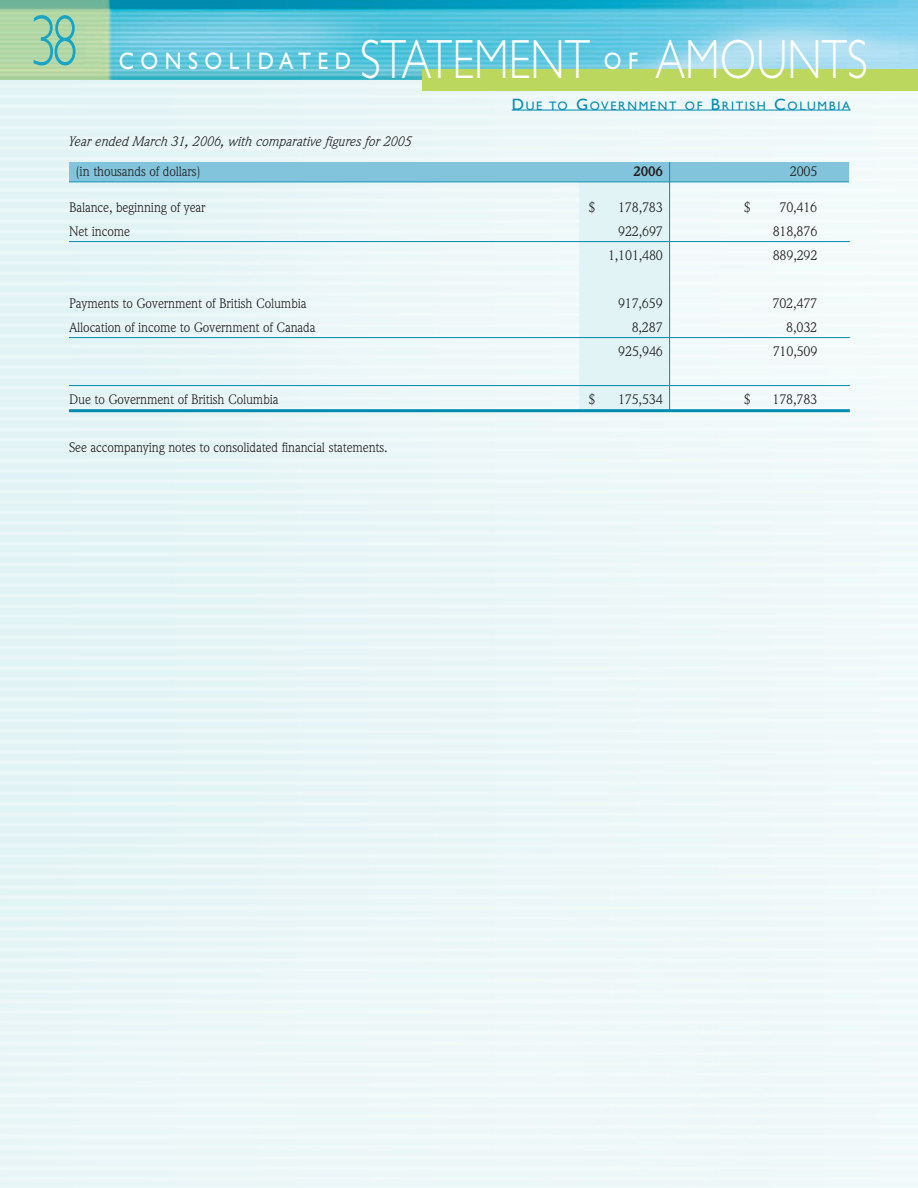
<style>
.page{position:relative;width:918px;height:1188px;background:#fff}
.page>*{position:absolute;margin:0;border:0;box-sizing:border-box;transform-origin:0 0}
.t1{font:300 72px "Gill Sans";color:#19a4c4;scale:.75 1}
.t2{font:300 55.5px "Gill Sans";color:#fff;scale:.8 1}
.t3{font:24px "Gill Sans";letter-spacing:.3em;color:#fff;scale:.9 1}
.t4{font:13.5px "Weidemann";letter-spacing:-.01em;color:#231f20}
.t5{font:italic 13.5px "Weidemann";color:#231f20}
.t6{font:700 13.5px "Weidemann";color:#231f20}
.t7{font:12.3px "Gill Sans";letter-spacing:.135em;color:#008bb0}
.s1{font-size:16.5px}
</style>
<div class="page">
<img style="left:0;top:80px;width:918px;height:1108px">
<img style="left:0;top:0;width:918px;height:80px">
<div style="left:423px;top:69px;width:495px;height:22px;background:#bbd75e"></div>
<hr style="left:512px;top:110px;width:338px;height:1px;background:#008bb0">
<div style="left:579px;top:169px;width:90px;height:241px;background:#e1f3f4"></div>
<div style="left:69px;top:162px;width:780px;height:20px;background:#82c4db"></div>
<hr style="left:69px;top:182px;width:780px;height:1px;background:#008bb0">
<hr style="left:69px;top:241px;width:781px;height:1px;background:#008bb0">
<hr style="left:69px;top:337px;width:781px;height:1px;background:#008bb0">
<hr style="left:69px;top:385px;width:781px;height:1px;background:#008bb0">
<hr style="left:69px;top:409px;width:781px;height:3px;background:#008bb0">
<hr style="left:669px;top:162px;width:1px;height:249px;background:#008bb0">
<h1 class="t1" style="left:30px;top:13px;width:66px">38</h1>
<h3 class="t3" style="left:119px;top:51px;width:259px">CONSOLIDATED</h3>
<h2 class="t2" style="left:360px;top:38px;width:289px">STATEMENT</h2>
<h2 class="t2" style="left:656px;top:38px;width:267px">AMOUNTS</h2>
<p class="t7" style="left:512px;top:101px;width:340px"><span class="s1">D</span>UE TO <span class="s1">G</span>OVERNMENT OF <span class="s1">B</span>RITISH <span class="s1">C</span>OLUMBIA</p>
<h3 class="t3" style="left:604px;top:52px;width:40px">O F</h3>
<p class="t5" style="left:68px;top:136px;width:345px">Year ended March 31, 2006, with comparative figures for 2005</p>
<p class="t4" style="left:76px;top:166px;width:126px">(in thousands of dollars)</p>
<p class="t6" style="left:633px;top:166px;width:31px">2006</p>
<p class="t4" style="left:790px;top:166px;width:29px">2005</p>
<p class="t4" style="left:69px;top:202px;width:138px">Balance, beginning of year</p>
<p class="t4" style="left:589px;top:202px;width:9px">$</p>
<p class="t4" style="left:618px;top:202px;width:46px">178,783</p>
<p class="t4" style="left:744px;top:202px;width:9px">$</p>
<p class="t4" style="left:779px;top:202px;width:39px">70,416</p>
<p class="t4" style="left:69px;top:226px;width:63px">Net income</p>
<p class="t4" style="left:618px;top:226px;width:46px">922,697</p>
<p class="t4" style="left:773px;top:226px;width:46px">818,876</p>
<p class="t4" style="left:608px;top:250px;width:56px">1,101,480</p>
<p class="t4" style="left:773px;top:250px;width:46px">889,292</p>
<p class="t4" style="left:69px;top:298px;width:239px">Payments to Government of British Columbia</p>
<p class="t4" style="left:618px;top:298px;width:46px">917,659</p>
<p class="t4" style="left:772px;top:298px;width:46px">702,477</p>
<p class="t4" style="left:69px;top:322px;width:248px">Allocation of income to Government of Canada</p>
<p class="t4" style="left:632px;top:322px;width:32px">8,287</p>
<p class="t4" style="left:786px;top:322px;width:32px">8,032</p>
<p class="t4" style="left:618px;top:346px;width:46px">925,946</p>
<p class="t4" style="left:773px;top:346px;width:46px">710,509</p>
<p class="t4" style="left:69px;top:394px;width:211px">Due to Government of British Columbia</p>
<p class="t4" style="left:589px;top:394px;width:9px">$</p>
<p class="t4" style="left:618px;top:394px;width:46px">175,534</p>
<p class="t4" style="left:744px;top:394px;width:9px">$</p>
<p class="t4" style="left:773px;top:394px;width:46px">178,783</p>
<p class="t4" style="left:69px;top:442px;width:320px">See accompanying notes to consolidated financial statements.</p>
</div>
